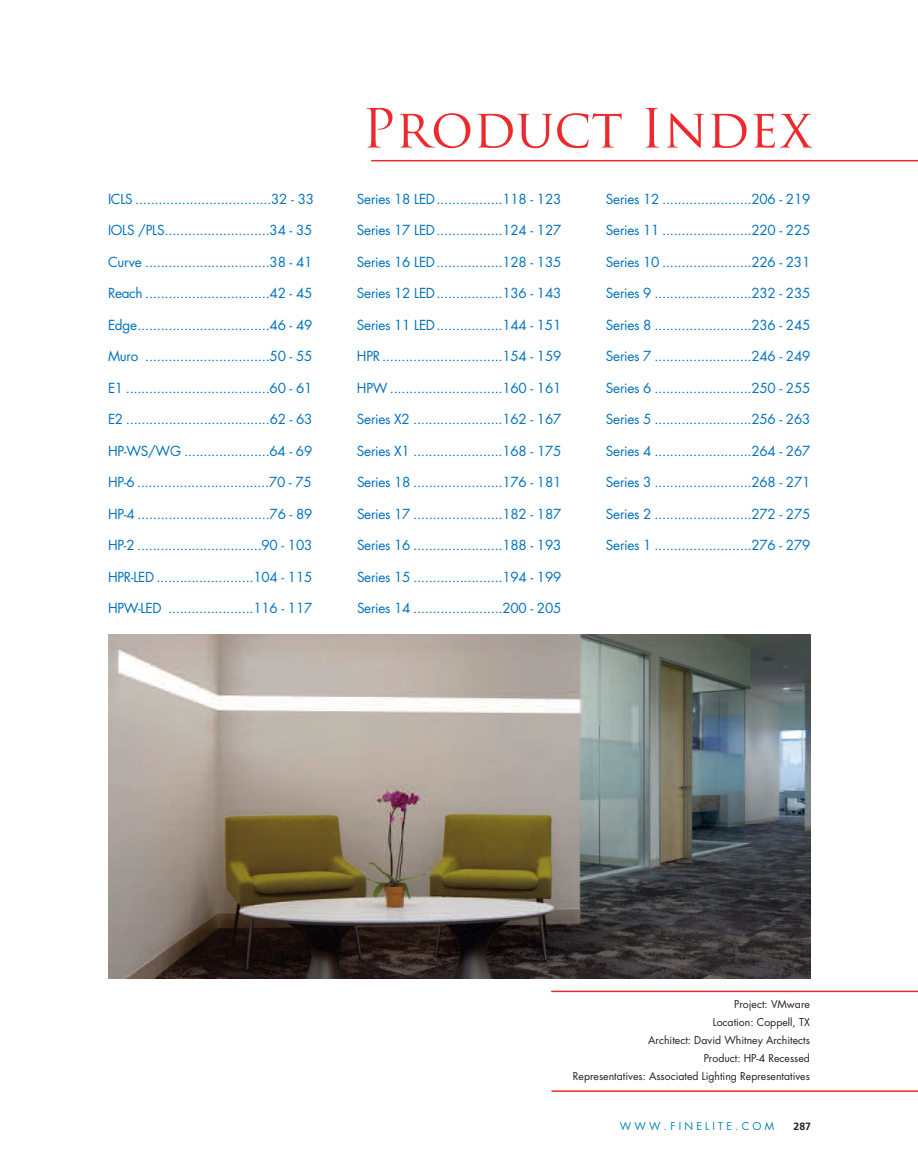
<style>
.page{position:relative;width:918px;height:1175px;background:#fff}
.page>*{position:absolute;margin:0;border:0;box-sizing:border-box;transform-origin:0 0}
.t1{font:52.5px "Trajan Pro";color:#ee292e}
.t2{font:13.5px "Futura";letter-spacing:-.02em;color:#0072bc}
.t3{font:10.5px/18px "Futura";color:#231f20;text-align:right}
.t4{font:10.5px "Futura";color:#0086b0}
.t5{font:700 10.5px "Frutiger";color:#231f20}
</style>
<div class="page">
<hr style="left:371px;top:160px;width:547px;height:1px;background:#ee292e">
<img style="left:108px;top:634px;width:702px;height:344px">
<hr style="left:551px;top:990px;width:367px;height:2px;background:#ee292e">
<hr style="left:552px;top:1090px;width:366px;height:1px;background:#ee292e">
<p class="t2" style="left:108px;top:193px;width:208px">ICLS ...................................32 - 33</p>
<p class="t2" style="left:108px;top:224px;width:206px">IOLS /PLS...........................34 - 35</p>
<p class="t2" style="left:108px;top:256px;width:206px">Curve ................................38 - 41</p>
<p class="t2" style="left:108px;top:287px;width:206px">Reach ................................42 - 45</p>
<p class="t2" style="left:108px;top:319px;width:206px">Edge..................................46 - 49</p>
<p class="t2" style="left:108px;top:350px;width:206px">Muro ................................50 - 55</p>
<p class="t2" style="left:108px;top:382px;width:206px">E1 .....................................60 - 61</p>
<p class="t2" style="left:108px;top:413px;width:206px">E2 .....................................62 - 63</p>
<p class="t2" style="left:108px;top:445px;width:206px">HP-WS/WG ......................64 - 69</p>
<p class="t2" style="left:108px;top:476px;width:205px">HP-6 ..................................70 - 75</p>
<p class="t2" style="left:108px;top:508px;width:206px">HP-4 ..................................76 - 89</p>
<p class="t2" style="left:108px;top:539px;width:206px">HP-2 ................................90 - 103</p>
<p class="t2" style="left:108px;top:571px;width:206px">HPR-LED .........................104 - 115</p>
<p class="t2" style="left:108px;top:602px;width:206px">HPW-LED ......................116 - 117</p>
<h1 class="t1" style="left:362px;top:95px;width:452px">Product Index</h1>
<p class="t2" style="left:357px;top:193px;width:206px">Series 18 LED.................118 - 123</p>
<p class="t2" style="left:357px;top:224px;width:206px">Series 17 LED.................124 - 127</p>
<p class="t2" style="left:357px;top:256px;width:206px">Series 16 LED.................128 - 135</p>
<p class="t2" style="left:357px;top:287px;width:206px">Series 12 LED.................136 - 143</p>
<p class="t2" style="left:357px;top:319px;width:206px">Series 11 LED.................144 - 151</p>
<p class="t2" style="left:357px;top:350px;width:206px">HPR...............................154 - 159</p>
<p class="t2" style="left:357px;top:382px;width:206px">HPW .............................160 - 161</p>
<p class="t2" style="left:357px;top:413px;width:206px">Series X2 .......................162 - 167</p>
<p class="t2" style="left:357px;top:444px;width:206px">Series X1 .......................168 - 175</p>
<p class="t2" style="left:357px;top:476px;width:206px">Series 18 .......................176 - 181</p>
<p class="t2" style="left:357px;top:508px;width:206px">Series 17 .......................182 - 187</p>
<p class="t2" style="left:357px;top:539px;width:206px">Series 16 .......................188 - 193</p>
<p class="t2" style="left:357px;top:571px;width:206px">Series 15 .......................194 - 199</p>
<p class="t2" style="left:357px;top:602px;width:206px">Series 14 .......................200 - 205</p>
<p class="t2" style="left:606px;top:193px;width:206px">Series 12 .......................206 - 219</p>
<p class="t2" style="left:606px;top:224px;width:206px">Series 11 .......................220 - 225</p>
<p class="t2" style="left:606px;top:256px;width:206px">Series 10 .......................226 - 231</p>
<p class="t2" style="left:606px;top:287px;width:206px">Series 9 .........................232 - 235</p>
<p class="t2" style="left:606px;top:319px;width:206px">Series 8 .........................236 - 245</p>
<p class="t2" style="left:606px;top:350px;width:206px">Series 7 .........................246 - 249</p>
<p class="t2" style="left:606px;top:382px;width:206px">Series 6 .........................250 - 255</p>
<p class="t2" style="left:606px;top:413px;width:206px">Series 5 .........................256 - 263</p>
<p class="t2" style="left:606px;top:445px;width:206px">Series 4 .........................264 - 267</p>
<p class="t2" style="left:606px;top:476px;width:206px">Series 3 .........................268 - 271</p>
<p class="t2" style="left:606px;top:508px;width:206px">Series 2 .........................272 - 275</p>
<p class="t2" style="left:606px;top:539px;width:206px">Series 1 .........................276 - 279</p>
<p class="t3" style="left:573px;top:996px;width:239px">Project: VMware<br>Location: Coppell, TX<br>Architect: David Whitney Architects<br>Product: HP-4 Recessed<br>Representatives: Associated Lighting Representatives</p>
<p class="t4" style="left:620px;top:1121px;width:156px">W W W . F I N E L I T E . C O M</p>
<p class="t5" style="left:794px;top:1120px;width:19px">287</p>
</div>
